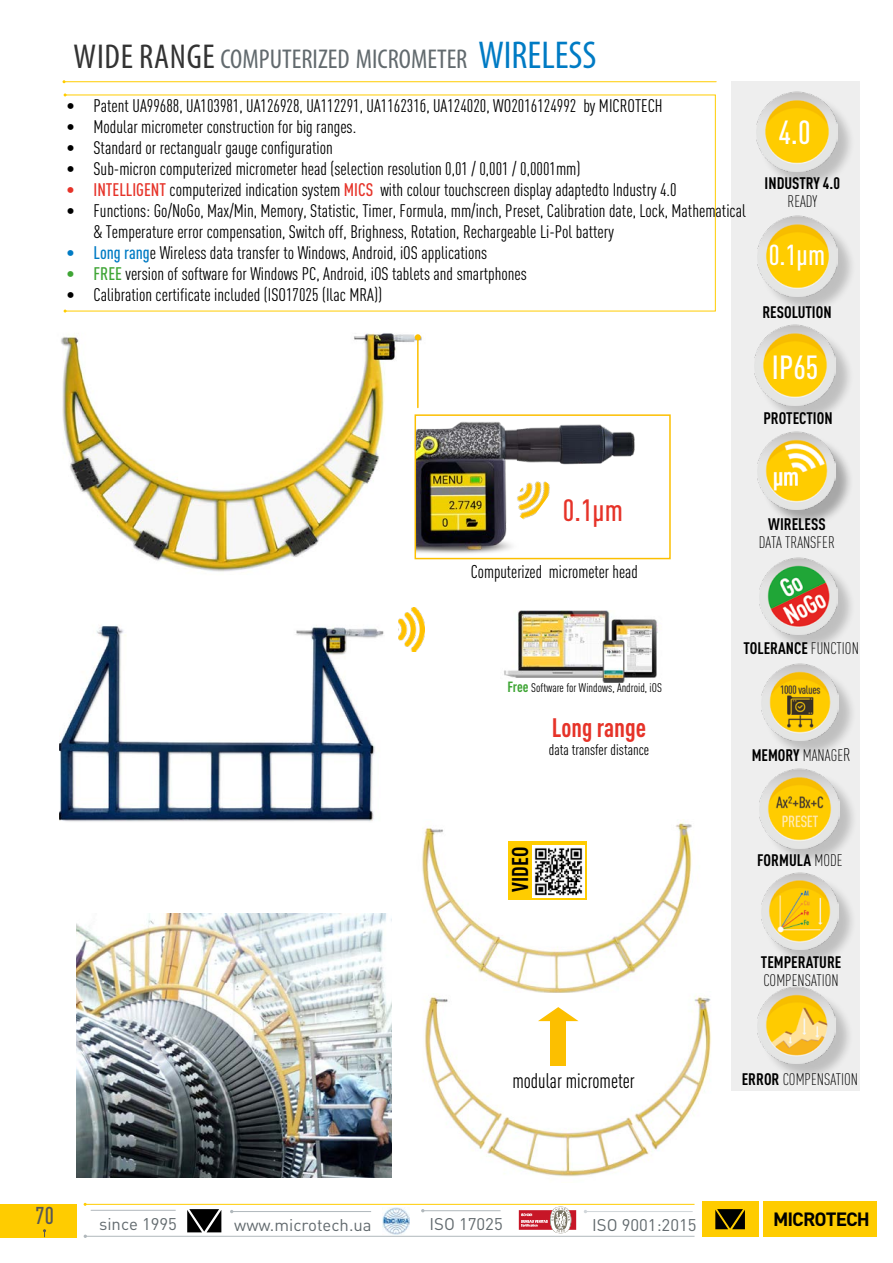
<style>
.page{position:relative;width:893px;height:1263px;background:#fff}
.page>*{position:absolute;margin:0;border:0;box-sizing:border-box;transform-origin:0 0}
.t1{font:500 condensed 33px "DIN Pro";color:#fff}
.t2{font:500 condensed 30.3px "DIN Pro";color:#e63329}
.t3{font:500 condensed 28.5px "DIN Pro";color:#fff}
.t4{font:condensed 27.3px "Myriad Pro";color:#626a6e}
.t5{font:700 condensed 26.25px "DIN Pro";color:#e63329;scale:.96 1}
.t6{font:500 condensed 24px "DIN Pro";color:#575756}
.t7{font:700 condensed 22.5px "DIN Pro";color:#000}
.t8{font:condensed 20.85px "DIN Pro";color:#000;scale:.96 1}
.t9{font:700 19.05px "DIN Pro";letter-spacing:-.05em;color:#000}
.t10{font:condensed 18.15px "DIN Pro";color:#000;scale:.96 1}
.t11{font:condensed 18px/21px "DIN Pro";color:#000}
.t12{font:16.8px "DIN Pro";color:#626a6e}
.t13{font:700 condensed 16.5px "DIN Pro";color:#000}
.t14{font:300 condensed 16.5px "DIN Pro";color:#000}
.t15{font:condensed 15.15px "DIN Pro";color:#000}
.t16{font:condensed 12.3px "DIN Pro";color:#000}
.s1{font-size:34.65px;color:#333}
.s2{font-size:39px;color:#007bc4}
.s3{font-weight:500;color:#e63329}
.s4{font-weight:500;color:#007bc4}
.s5{font-weight:500;color:#3fa535}
.s6{font-weight:700;font-size:14.7px;color:#3fa535}
.s7{font-weight:300}
.s8{font-weight:300;font-size:18px}
.s9{font-weight:700}
</style>
<div class="page">
<div style="left:0;top:1204px;width:76px;height:34px;background:#fc0"></div>
<svg style="left:187px;top:1209px;width:34px;height:23px"></svg>
<hr style="left:91px;top:1210px;width:85px;height:1px;background:#b1b8bc">
<hr style="left:232px;top:1211px;width:139px;height:1px;background:#b1b8bc">
<hr style="left:585px;top:1211px;width:108px;height:1px;background:#d1d6da">
<svg style="left:514px;top:1203px;width:73px;height:33px"></svg>
<hr style="left:85px;top:1204px;width:609px;height:1px;background:#fc0">
<svg style="left:43px;top:1229px;width:3px;height:8px"></svg>
<img style="left:382px;top:1207px;width:28px;height:28px">
<hr style="left:423px;top:1210px;width:78px;height:1px;background:#b1b8bc">
<hr style="left:85px;top:1236px;width:609px;height:1px;background:#b1b8bc">
<div style="left:763px;top:1202px;width:113px;height:35px;background:#fc0"></div>
<div style="left:702px;top:1202px;width:56px;height:35px;background:#fc0"></div>
<svg style="left:715px;top:1209px;width:30px;height:20px"></svg>
<div style="left:731px;top:81px;width:129px;height:1009px;background:#eee"></div>
<div style="left:760px;top:990px;width:94px;height:92px;background:#000;opacity:.2"></div>
<img style="left:758px;top:986px;width:77px;height:78px">
<div style="left:763px;top:875px;width:94px;height:93px;background:#000;opacity:.2"></div>
<img style="left:761px;top:872px;width:78px;height:77px">
<div style="left:763px;top:667px;width:94px;height:92px;background:#000;opacity:.2"></div>
<img style="left:761px;top:663px;width:78px;height:78px">
<div style="left:762px;top:772px;width:96px;height:95px;background:#000;opacity:.2"></div>
<img style="left:760px;top:768px;width:80px;height:80px">
<div style="left:762px;top:561px;width:93px;height:92px;background:#000;opacity:.2"></div>
<img style="left:760px;top:557px;width:77px;height:78px">
<div style="left:760px;top:435px;width:93px;height:92px;background:#000;opacity:.3"></div>
<img style="left:758px;top:432px;width:77px;height:77px">
<div style="left:757px;top:328px;width:97px;height:96px;background:#000;opacity:.2"></div>
<img style="left:755px;top:325px;width:81px;height:80px">
<div style="left:759px;top:219px;width:97px;height:95px;background:#000;opacity:.2"></div>
<img style="left:757px;top:216px;width:81px;height:80px">
<div style="left:758px;top:94px;width:98px;height:96px;background:#000;opacity:.2"></div>
<img style="left:756px;top:91px;width:81px;height:81px">
<hr style="left:64px;top:81px;width:652px;height:1px;background:#fc0">
<img style="left:424px;top:992px;width:287px;height:185px">
<div style="left:551px;top:1021px;width:15px;height:44px;background:#fcbf00"></div>
<svg style="left:538px;top:1007px;width:41px;height:14px"></svg>
<img style="left:77px;top:913px;width:315px;height:265px">
<img style="left:60px;top:625px;width:324px;height:197px">
<img style="left:61px;top:333px;width:377px;height:239px">
<hr style="left:417px;top:337px;width:2px;height:70px;background:#fcbf00">
<svg style="left:415px;top:334px;width:6px;height:6px"></svg>
<img style="left:418px;top:417px;width:217px;height:139px">
<div style="left:415px;top:414px;width:256px;height:145px;border:2px solid #fcbf00"></div>
<img style="left:504px;top:610px;width:154px;height:73px">
<img style="left:398px;top:608px;width:27px;height:43px">
<img style="left:422px;top:822px;width:270px;height:170px">
<div style="left:508px;top:841px;width:79px;height:59px;background:#fc0"></div>
<img style="left:533px;top:845px;width:52px;height:52px">
<h3 class="t4" style="left:74px;top:42px;width:524px"><span class="s1">WIDE RANGE</span> COMPUTERIZED MICROMETER <span class="s2">WIRELESS</span></h3>
<p class="t11" style="left:67px;top:93px;width:598px">• Patent UA99688, UA103981, UA126928, UA112291, UA116231б, UA124020, WO2016124992 by MICROTECH</p>
<p class="t11" style="left:67px;top:114px;width:291px">• Modular micrometer construction for big ranges.</p>
<p class="t11" style="left:67px;top:135px;width:268px">• Standard or rectangualr gauge configuration</p>
<p class="t11" style="left:67px;top:156px;width:515px">• Sub-micron computerized micrometer head (selection resolution 0,01 / 0,001 / 0,0001mm)</p>
<p class="t11" style="left:67px;top:177px;width:612px"><span class="s3">• INTELLIGENT</span> computerized indication system <span class="s3">MICS</span> with colour touchscreen display adaptedto Industry 4.0</p>
<p class="t11" style="left:94px;top:198px;width:654px;text-indent:-27px">• Functions: Go/NoGo, Max/Min, Memory, Statistic, Timer, Formula, mm/inch, Preset, Calibration date, Lock, Mathematical &amp; Temperature error compensation, Switch off, Brighness, Rotation, Rechargeable Li-Pol battery</p>
<p class="t11" style="left:67px;top:240px;width:422px"><span class="s4">• Long rang</span>e Wireless data transfer to Windows, Android, iOS applications</p>
<p class="t11" style="left:67px;top:261px;width:462px"><span class="s5">• FREE</span> version of software for Windows PC, Android, iOS tablets and smartphones</p>
<p class="t11" style="left:67px;top:282px;width:317px">• Calibration certificate included (ISO17025 (Ilac MRA))</p>
<h1 class="t1" style="left:778px;top:108px;width:34px">4.0</h1>
<p class="t13" style="left:765px;top:171px;width:77px">INDUSTRY 4.0</p>
<p class="t14" style="left:787px;top:190px;width:31px">READY</p>
<h3 class="t3" style="left:769px;top:234px;width:58px">0.1μm</h3>
<p class="t13" style="left:762px;top:300px;width:71px">RESOLUTION</p>
<h1 class="t1" style="left:772px;top:343px;width:48px">IP65</h1>
<p class="t13" style="left:763px;top:405px;width:71px">PROTECTION</p>
<h2 class="t2" style="left:563px;top:488px;width:62px">0.1μm</h2>
<p class="t10" style="left:471px;top:559px;width:175px">Computerized micrometer head</p>
<p class="t13" style="left:768px;top:512px;width:59px">WIRELESS</p>
<p class="t14" style="left:759px;top:531px;width:77px">DATA TRANSFER</p>
<p class="t16" style="left:507px;top:679px;width:156px"><span class="s6">Free</span> Software for Windows, Android, iOS</p>
<h3 class="t5" style="left:552px;top:707px;width:100px">Long range</h3>
<p class="t15" style="left:549px;top:738px;width:102px">data transfer distance</p>
<p class="t7" style="left:503px;top:891px;width:46px;rotate:-90deg">VIDEO</p>
<p class="t8" style="left:512px;top:1066px;width:129px">modular micrometer</p>
<p class="t13" style="left:743px;top:636px;width:117px">TOLERANCE <span class="s7">FUNCTION</span></p>
<p class="t13" style="left:752px;top:742px;width:100px">MEMORY <span class="s7">MANAGE</span><span class="s8">R</span></p>
<p class="t13" style="left:757px;top:848px;width:87px">FORMULA <span class="s7">MODE</span></p>
<p class="t13" style="left:761px;top:950px;width:82px">TEMPERATURE</p>
<p class="t14" style="left:763px;top:969px;width:77px">COMPENSATION</p>
<p class="t14" style="left:742px;top:1068px;width:118px"><span class="s9">ERROR</span> COMPENSATION</p>
<h3 class="t6" style="left:36px;top:1198px;width:20px">70</h3>
<p class="t12" style="left:99px;top:1211px;width:79px">since 1995</p>
<p class="t12" style="left:234px;top:1212px;width:139px">www.microtech.ua</p>
<p class="t12" style="left:429px;top:1211px;width:75px">ISO 17025</p>
<p class="t12" style="left:592px;top:1212px;width:106px">ISO 9001:2015</p>
<p class="t9" style="left:773px;top:1203px;width:98px">MICROTECH</p>
</div>
